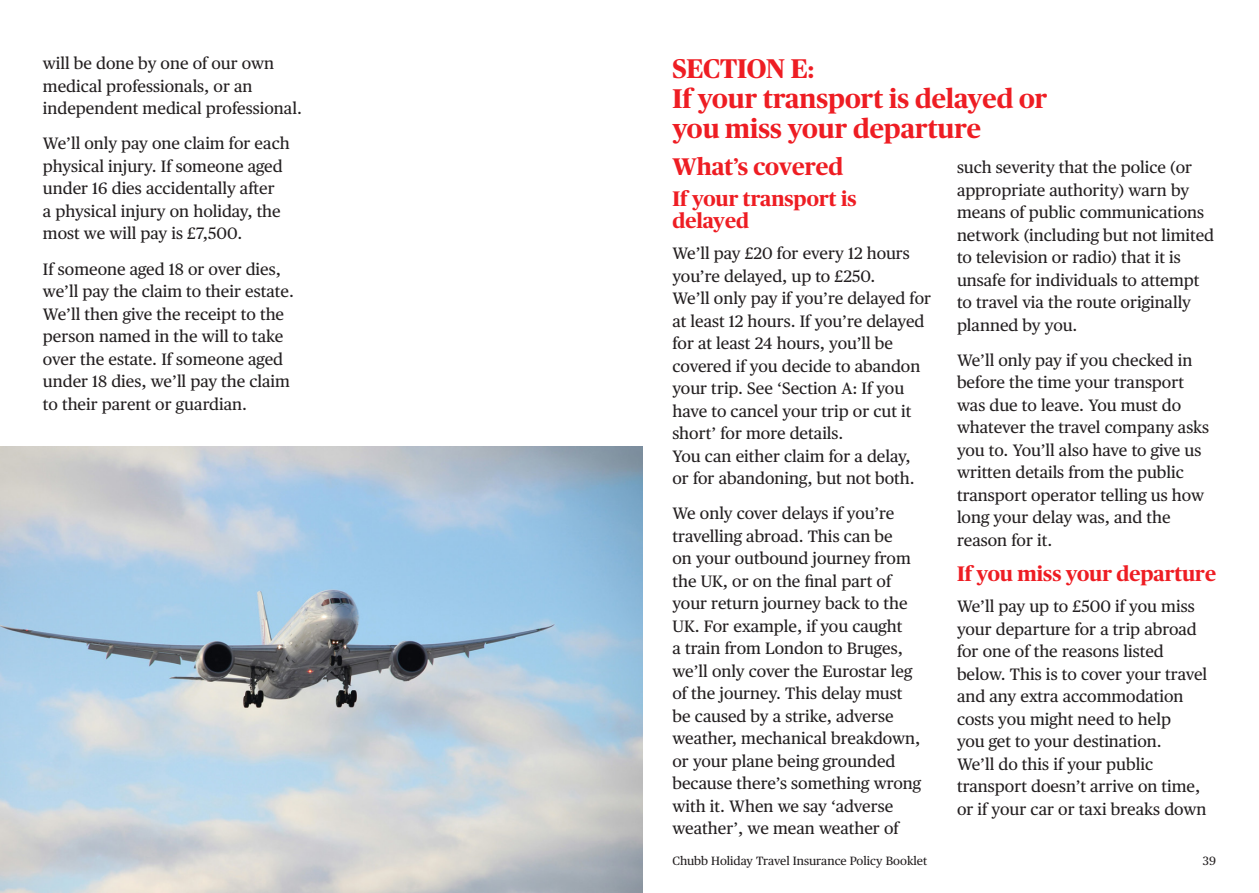
<style>
.page{position:relative;width:1259px;height:893px;background:#fff}
.page>*{position:absolute;margin:0;border:0;box-sizing:border-box;transform-origin:0 0}
.H1__Section_name{font:700 27px/30px "Chubb Publico";color:#ee1d23}
.t1{font:700 24px "Chubb Publico";color:#ee1d23}
.t2{font:700 21px/22.5px "Chubb Publico";color:#ee1d23}
.t3{font:16.5px/22.5px "Chubb Publico Text";color:#231f20}
.t4{font:12px "Chubb Publico Text";color:#231f20}
</style>
<div class="page">
<img style="left:0;top:446px;width:642px;height:447px">
<p class="t3" style="left:43px;top:51px;width:258px">will be done by one of our own medical professionals, or an independent medical professional.</p>
<p class="t3" style="left:43px;top:131px;width:248px">We’ll only pay one claim for each physical injury. If someone aged under 16 dies accidentally after<br>a physical injury on holiday, the most we will pay is £7,500.</p>
<p class="t3" style="left:43px;top:257px;width:250px">If someone aged 18 or over dies, we’ll pay the claim to their estate.<br>We’ll then give the receipt to the person named in the will to take over the estate. If someone aged under 18 dies, we’ll pay the claim to their parent or guardian.</p>
<p class="H1__Section_name" style="left:672px;top:52px;width:376px">SECTION E:<br>If your transport is delayed or you miss your departure</p>
<h2 class="t1" style="left:672px;top:149px;width:172px">What’s covered</h2>
<h3 class="t2" style="left:672px;top:186px;width:186px">If your transport is delayed</h3>
<p class="t3" style="left:672px;top:241px;width:260px">We’ll pay £20 for every 12 hours you’re delayed, up to £250.<br>We’ll only pay if you’re delayed for at least 12 hours. If you’re delayed for at least 24 hours, you’ll be covered if you decide to abandon your trip. See ‘Section A: If you have to cancel your trip or cut it short’ for more details.<br>You can either claim for a delay, or for abandoning, but not both.</p>
<p class="t3" style="left:672px;top:501px;width:250px">We only cover delays if you’re travelling abroad. This can be<br>on your outbound journey from the UK, or on the final part of your return journey back to the<br>UK. For example, if you caught<br>a train from London to Bruges, we’ll only cover the Eurostar leg of the journey. This delay must be caused by a strike, adverse weather, mechanical breakdown, or your plane being grounded because there’s something wrong with it. When we say ‘adverse weather’, we mean weather of</p>
<p class="t3" style="left:957px;top:155px;width:259px">such severity that the police (or appropriate authority) warn by means of public communications network (including but not limited to television or radio) that it is unsafe for individuals to attempt to travel via the route originally planned by you.</p>
<p class="t3" style="left:957px;top:348px;width:254px">We’ll only pay if you checked in before the time your transport was due to leave. You must do whatever the travel company asks you to. You’ll also have to give us written details from the public transport operator telling us how long your delay was, and the reason for it.</p>
<h3 class="t2" style="left:957px;top:561px;width:260px">If you miss your departure</h3>
<p class="t3" style="left:957px;top:594px;width:252px">We’ll pay up to £500 if you miss your departure for a trip abroad for one of the reasons listed below. This is to cover your travel and any extra accommodation costs you might need to help<br>you get to your destination.<br>We’ll do this if your public transport doesn’t arrive on time, or if your car or taxi breaks down</p>
<p class="t4" style="left:672px;top:852px;width:256px">Chubb Holiday Travel Insurance Policy Booklet</p>
<p class="t4" style="left:1202px;top:852px;width:15px">39</p>
</div>
